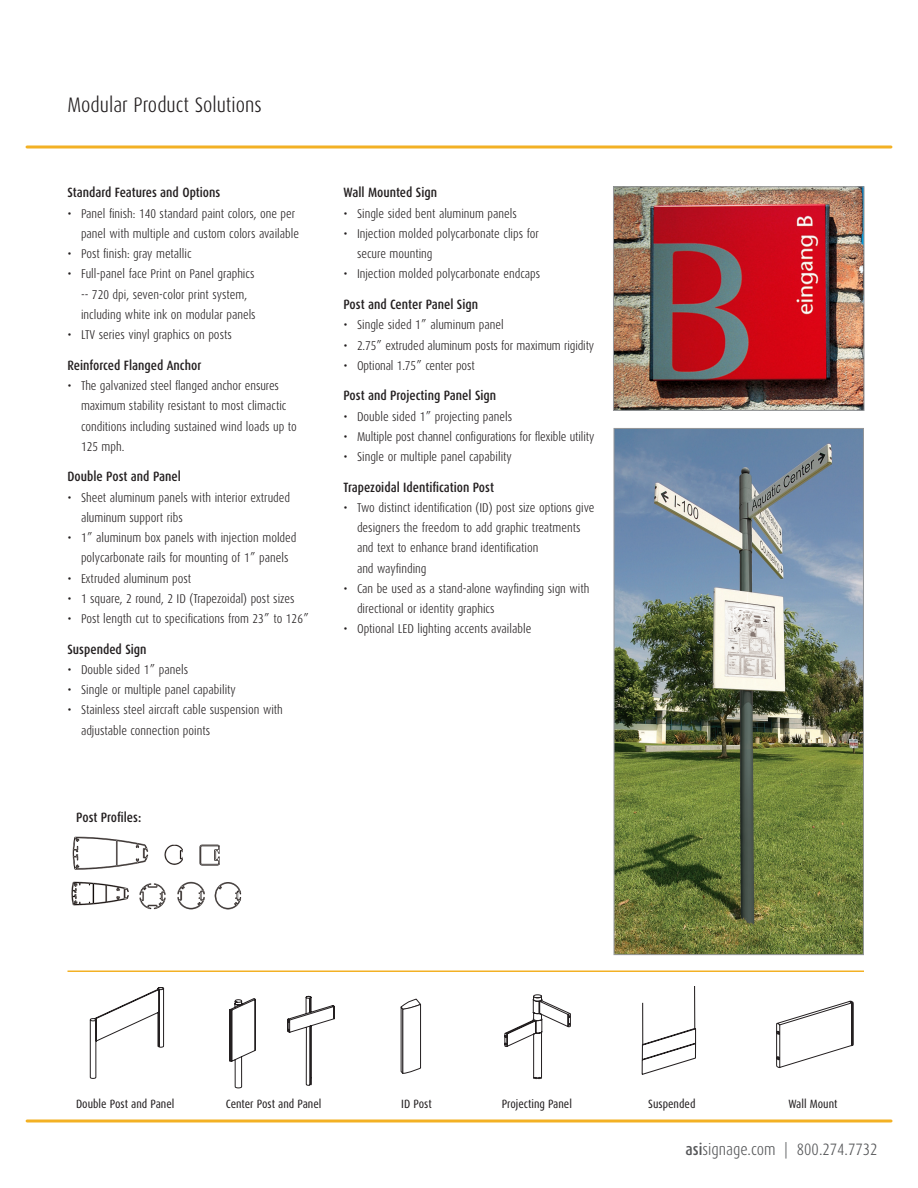
<style>
.page{position:relative;width:918px;height:1188px;background:#fff}
.page>*{position:absolute;margin:0;border:0;box-sizing:border-box;transform-origin:0 0}
.t1{font:300 21px "Dax Condensed";color:#231f20}
.t2{font:300 16.5px "Dax Condensed";color:#57585a}
.MOD_Bullet_Title_sm{font:500 13.5px "Dax Condensed";color:#231f20}
.t3{font:300 12.75px/20.2px "Dax Condensed";color:#231f20}
.MOD_CS_Product_Famil{font:12px "Dax Condensed";color:#231f20}
.s1{font-weight:500}
</style>
<div class="page">
<img style="left:616px;top:430px;width:246px;height:523px">
<div style="left:614px;top:428px;width:250px;height:527px;border:1px solid #939598"></div>
<img style="left:164px;top:844px;width:18px;height:21px">
<img style="left:199px;top:844px;width:21px;height:22px">
<img style="left:72px;top:836px;width:77px;height:34px">
<img style="left:71px;top:881px;width:58px;height:25px">
<svg style="left:229px;top:998px;width:27px;height:91px"></svg>
<hr style="left:68px;top:970px;width:796px;height:2px;background:#f3b124">
<svg style="left:89px;top:987px;width:76px;height:92px"></svg>
<svg style="left:287px;top:996px;width:48px;height:90px"></svg>
<svg style="left:641px;top:987px;width:56px;height:88px"></svg>
<svg style="left:776px;top:1000px;width:78px;height:68px"></svg>
<svg style="left:504px;top:994px;width:67px;height:85px"></svg>
<svg style="left:400px;top:999px;width:22px;height:75px"></svg>
<img style="left:615px;top:188px;width:248px;height:221px">
<div style="left:613px;top:186px;width:252px;height:225px;border:1px solid #939598"></div>
<img style="left:139px;top:884px;width:27px;height:26px">
<img style="left:177px;top:881px;width:28px;height:29px">
<img style="left:214px;top:882px;width:28px;height:28px">
<hr style="left:27px;top:146px;width:864px;height:2px;background:#f3b124">
<hr style="left:27px;top:1119px;width:864px;height:3px;background:#f3b124">
<p class="t1" style="left:68px;top:93px;width:196px">Modular Product Solutions</p>
<p class="MOD_Bullet_Title_sm" style="left:68px;top:185px;width:154px">Standard Features and Options</p>
<p class="t3" style="left:68px;top:203px;width:233px;text-align:right">• Panel finish: 140 standard paint colors, one per panel with multiple and custom colors available</p>
<p class="t3" style="left:68px;top:244px;width:126px">• Post finish: gray metallic</p>
<p class="t3" style="left:81px;top:264px;width:176px;text-indent:-14px">• Full-panel face Print on Panel graphics -- 720 dpi, seven-color print system, including white ink on modular panels</p>
<p class="t3" style="left:68px;top:325px;width:166px">• LTV series vinyl graphics on posts</p>
<p class="MOD_Bullet_Title_sm" style="left:68px;top:358px;width:135px">Reinforced Flanged Anchor</p>
<p class="t3" style="left:81px;top:376px;width:217px;text-indent:-14px">• The galvanized steel flanged anchor ensures maximum stability resistant to most climactic conditions including sustained wind loads up to 125 mph.</p>
<p class="MOD_Bullet_Title_sm" style="left:68px;top:469px;width:115px">Double Post and Panel</p>
<p class="t3" style="left:81px;top:487px;width:211px;text-indent:-14px">• Sheet aluminum panels with interior extruded aluminum support ribs</p>
<p class="t3" style="left:68px;top:528px;width:231px;text-align:center">• 1” aluminum box panels with injection molded polycarbonate rails for mounting of 1” panels</p>
<p class="t3" style="left:68px;top:568px;width:125px">• Extruded aluminum post</p>
<p class="t3" style="left:68px;top:588px;width:229px">• 1 square, 2 round, 2 ID (Trapezoidal) post sizes</p>
<p class="t3" style="left:68px;top:609px;width:243px">• Post length cut to specifications from 23” to 126”</p>
<p class="MOD_Bullet_Title_sm" style="left:68px;top:641px;width:81px">Suspended Sign</p>
<p class="t3" style="left:68px;top:659px;width:122px">• Double sided 1” panels</p>
<p class="t3" style="left:68px;top:680px;width:170px">• Single or multiple panel capability</p>
<p class="t3" style="left:81px;top:700px;width:203px;text-indent:-14px">• Stainless steel aircraft cable suspension with adjustable connection points</p>
<p class="MOD_Bullet_Title_sm" style="left:76px;top:809px;width:66px">Post Profiles:</p>
<p class="MOD_Bullet_Title_sm" style="left:344px;top:185px;width:95px">Wall Mounted Sign</p>
<p class="t3" style="left:344px;top:203px;width:175px">• Single sided bent aluminum panels</p>
<p class="t3" style="left:357px;top:224px;width:183px;text-indent:-14px">• Injection molded polycarbonate clips for secure mounting</p>
<p class="t3" style="left:344px;top:264px;width:198px">• Injection molded polycarbonate endcaps</p>
<p class="MOD_Bullet_Title_sm" style="left:344px;top:297px;width:136px">Post and Center Panel Sign</p>
<p class="t3" style="left:344px;top:315px;width:162px">• Single sided 1” aluminum panel</p>
<p class="t3" style="left:344px;top:335px;width:252px">• 2.75” extruded aluminum posts for maximum rigidity</p>
<p class="t3" style="left:344px;top:355px;width:133px">• Optional 1.75” center post</p>
<p class="MOD_Bullet_Title_sm" style="left:344px;top:388px;width:154px">Post and Projecting Panel Sign</p>
<p class="t3" style="left:344px;top:406px;width:170px">• Double sided 1” projecting panels</p>
<p class="t3" style="left:344px;top:426px;width:252px">• Multiple post channel configurations for flexible utility</p>
<p class="t3" style="left:344px;top:447px;width:170px">• Single or multiple panel capability</p>
<p class="MOD_Bullet_Title_sm" style="left:344px;top:479px;width:152px">Trapezoidal Identification Post</p>
<p class="t3" style="left:357px;top:497px;width:239px;text-indent:-14px">• Two distinct identification (ID) post size options give designers the freedom to add graphic treatments and text to enhance brand identification<br>and wayfinding</p>
<p class="t3" style="left:357px;top:578px;width:234px;text-indent:-14px">• Can be used as a stand-alone wayfinding sign with directional or identity graphics</p>
<p class="t3" style="left:344px;top:619px;width:189px">• Optional LED lighting accents available</p>
<p class="MOD_CS_Product_Famil" style="left:76px;top:1097px;width:100px">Double Post and Panel</p>
<p class="MOD_CS_Product_Famil" style="left:226px;top:1097px;width:97px">Center Post and Panel</p>
<p class="MOD_CS_Product_Famil" style="left:401px;top:1097px;width:32px">ID Post</p>
<p class="MOD_CS_Product_Famil" style="left:502px;top:1097px;width:72px">Projecting Panel</p>
<p class="MOD_CS_Product_Famil" style="left:648px;top:1097px;width:49px">Suspended</p>
<p class="MOD_CS_Product_Famil" style="left:788px;top:1097px;width:51px">Wall Mount</p>
<p class="t2" style="left:686px;top:1140px;width:193px"><span class="s1">asi</span>signage.com | 800.274.7732</p>
</div>
